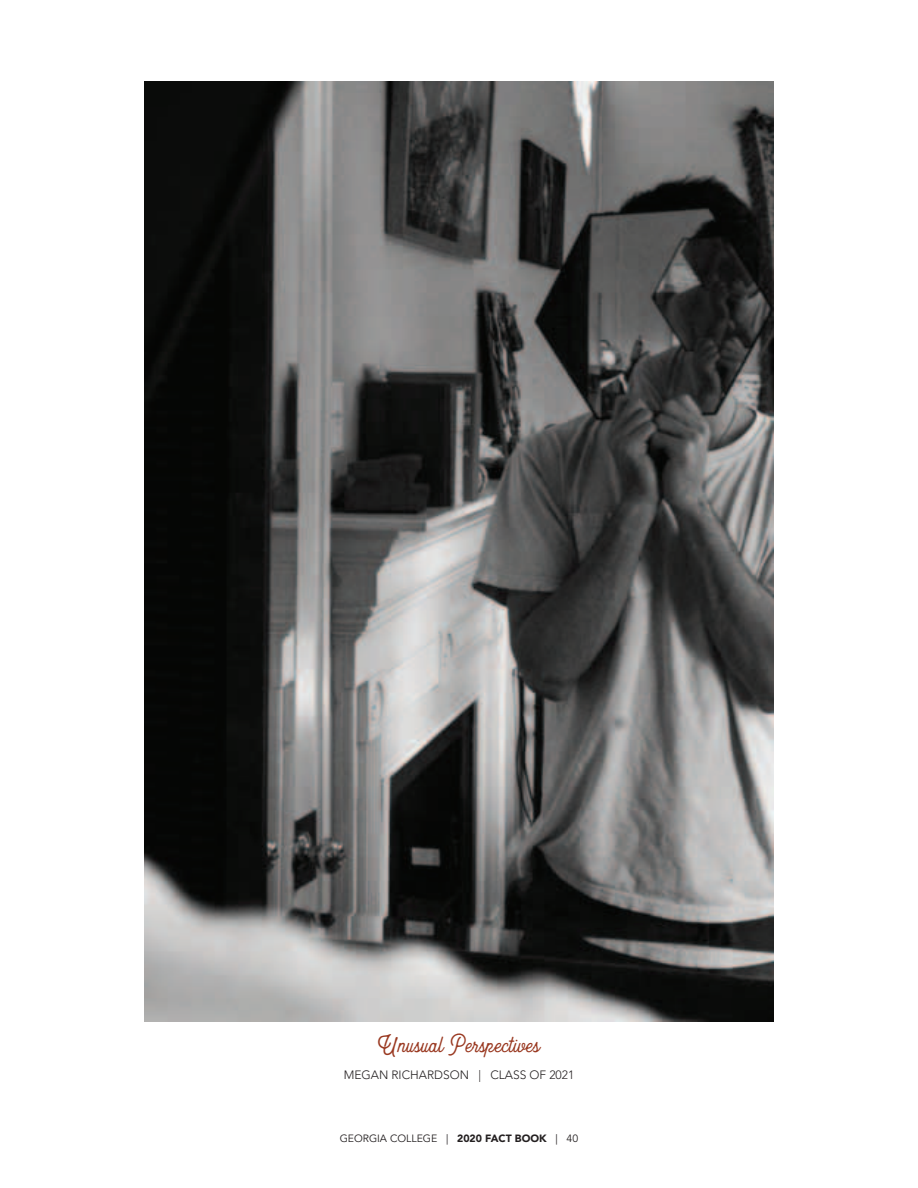
<style>
.page{position:relative;width:918px;height:1188px;background:#fff}
.page>*{position:absolute;margin:0;border:0;box-sizing:border-box;transform-origin:0 0}
.t1{font:27px "Heritage";color:#993820}
.t2{font:300 12px "Avenir";color:#231f20}
.t3{font:10.5px "Avenir LT Std";color:#231f20}
.s1{font-weight:900}
</style>
<div class="page">
<img style="left:145px;top:81px;width:628px;height:941px">
<h1 class="t1" style="left:378px;top:1036px;width:163px">Unusual Perspectives</h1>
<p class="t2" style="left:344px;top:1070px;width:232px">MEGAN RICHARDSON | CLASS OF 2021</p>
<p class="t3" style="left:340px;top:1134px;width:240px">GEORGIA COLLEGE | <span class="s1">2020 FACT BOOK</span> | 40</p>
</div>
